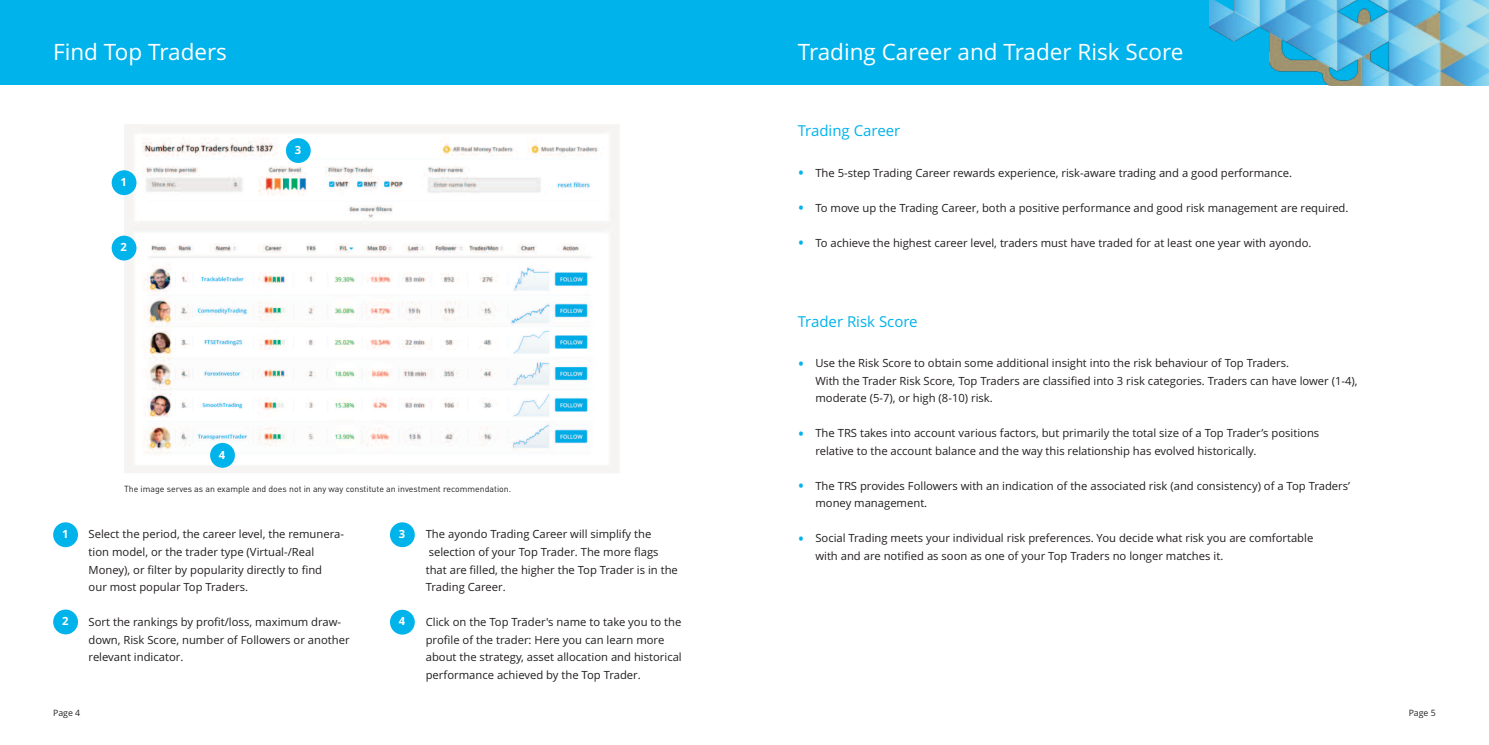
<style>
.page{position:relative;width:1489px;height:745px;background:#fff}
.page>*{position:absolute;margin:0;border:0;box-sizing:border-box;transform-origin:0 0}
.t1{font:22.5px "Open Sans";color:#fff}
.t2{font:15px "Open Sans";color:#00b3eb}
.t3{font:11.25px/17.5px "Open Sans";color:#231f20}
.t4{font:700 11.25px "Open Sans";color:#fff}
.t5{font:8.75px "DIN ETF Regular";color:#231f20}
.t6{font:8.75px "Open Sans";color:#231f20}
.s1{font-size:17.5px;color:#00b3eb}
</style>
<div class="page">
<div style="left:0;top:0;width:1488px;height:85px;background:#00b3eb"></div>
<img style="left:124px;top:124px;width:495px;height:349px">
<div style="left:112px;top:170px;width:24px;height:25px;background:#00b3eb;border-radius:50%"></div>
<div style="left:112px;top:235px;width:24px;height:25px;background:#00b3eb;border-radius:50%"></div>
<div style="left:286px;top:138px;width:25px;height:25px;background:#00b3eb;border-radius:50%"></div>
<div style="left:210px;top:442px;width:25px;height:25px;background:#00b3eb;border-radius:50%"></div>
<div style="left:53px;top:522px;width:25px;height:25px;background:#00b3eb;border-radius:50%"></div>
<div style="left:53px;top:609px;width:25px;height:25px;background:#00b3eb;border-radius:50%"></div>
<div style="left:390px;top:522px;width:25px;height:25px;background:#00b3eb;border-radius:50%"></div>
<div style="left:390px;top:609px;width:25px;height:25px;background:#00b3eb;border-radius:50%"></div>
<img style="left:1209px;top:0;width:279px;height:85px">
<h1 class="t1" style="left:53px;top:39px;width:175px">Find Top Traders</h1>
<p class="t4" style="left:120px;top:175px;width:8px">1</p>
<p class="t4" style="left:120px;top:241px;width:8px">2</p>
<p class="t4" style="left:295px;top:143px;width:8px">3</p>
<p class="t4" style="left:62px;top:527px;width:8px">1</p>
<p class="t4" style="left:62px;top:614px;width:8px">2</p>
<p class="t4" style="left:219px;top:448px;width:8px">4</p>
<p class="t5" style="left:124px;top:484px;width:388px">The image serves as an example and does not in any way constitute an investment recommendation.</p>
<p class="t3" style="left:89px;top:525px;width:257px">Select the period, the career level, the remunera&shy;tion model, or the trader type (Virtual-/Real Money), or filter by popularity directly to find<br>our most popular Top Traders.</p>
<p class="t3" style="left:89px;top:613px;width:262px">Sort the rankings by profit/loss, maximum draw&shy;down, Risk Score, number of Followers or another relevant indicator.</p>
<p class="t4" style="left:399px;top:527px;width:8px">3</p>
<p class="t4" style="left:399px;top:614px;width:8px">4</p>
<p class="t3" style="left:426px;top:525px;width:254px">The ayondo Trading Career will simplify the selection of your Top Trader. The more flags that are filled, the higher the Top Trader is in the Trading Career.</p>
<p class="t3" style="left:426px;top:613px;width:257px">Click on the Top Trader's name to take you to the profile of the trader: Here you can learn more about the strategy, asset allocation and historical performance achieved by the Top Trader.</p>
<h1 class="t1" style="left:797px;top:39px;width:387px">Trading Career and Trader Risk Score</h1>
<h2 class="t2" style="left:797px;top:122px;width:104px">Trading Career</h2>
<p class="t3" style="left:797px;top:164px;width:496px"><span class="s1">•</span> The 5-step Trading Career rewards experience, risk-aware trading and a good performance.</p>
<p class="t3" style="left:797px;top:199px;width:552px"><span class="s1">•</span> To move up the Trading Career, both a positive performance and good risk management are required.</p>
<p class="t3" style="left:797px;top:234px;width:515px"><span class="s1">•</span> To achieve the highest career level, traders must have traded for at least one year with ayondo.</p>
<h2 class="t2" style="left:797px;top:313px;width:122px">Trader Risk Score</h2>
<p class="t3" style="left:815px;top:354px;width:544px;text-indent:-18px"><span class="s1">•</span> Use the Risk Score to obtain some additional insight into the risk behaviour of Top Traders.<br>With the Trader Risk Score, Top Traders are classified into 3 risk categories. Traders can have lower (1-4), moderate (5-7), or high (8-10) risk.</p>
<p class="t3" style="left:815px;top:424px;width:505px;text-indent:-18px"><span class="s1">•</span> The TRS takes into account various factors, but primarily the total size of a Top Trader’s positions relative to the account balance and the way this relationship has evolved historically.</p>
<p class="t3" style="left:815px;top:476px;width:536px;text-indent:-18px"><span class="s1">•</span> The TRS provides Followers with an indication of the associated risk (and consistency) of a Top Traders’ money management.</p>
<p class="t3" style="left:815px;top:529px;width:499px;text-indent:-18px"><span class="s1">•</span> Social Trading meets your individual risk preferences. You decide what risk you are comfortable with and are notified as soon as one of your Top Traders no longer matches it.</p>
<p class="t6" style="left:53px;top:707px;width:29px">Page 4</p>
<p class="t6" style="left:1408px;top:707px;width:29px">Page 5</p>
</div>
